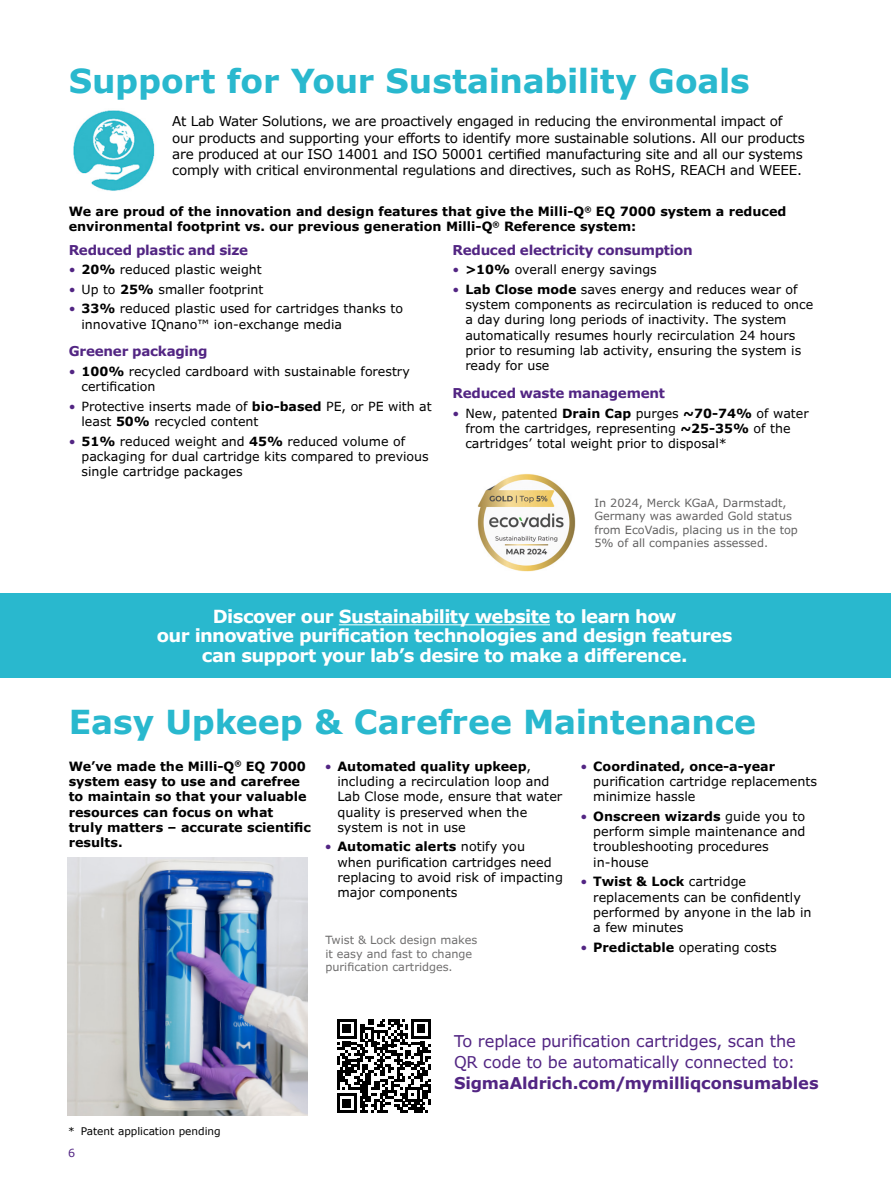
<style>
.page{position:relative;width:891px;height:1188px;background:#fff}
.page>*{position:absolute;margin:0;border:0;box-sizing:border-box;transform-origin:0 0}
.t1{font:700 33px "Verdana Pro";letter-spacing:-.01em;color:#29b8ce}
.t2{font:700 33px "Verdana";letter-spacing:-.005em;color:#29b8ce}
.t3{font:700 18px/19.5px "Verdana Pro";letter-spacing:-.035em;color:#fff;text-align:center}
.t4{font:16.2px/21px "Verdana Pro";letter-spacing:-.01em;color:#522583}
.t5{font:700 16.2px "Verdana Pro";letter-spacing:-.01em;color:#522583}
.t6{font:13.5px/16.2px "Verdana";letter-spacing:-.015em;color:#000}
.t7{font:700 13.5px "Verdana Pro";letter-spacing:-.02em;color:#522583}
.t8{font:12.75px/15.3px "Verdana Pro";color:#000}
.t9{font:700 12.75px/15.3px "Verdana Pro";color:#000}
.t10{font:12.6px/15.3px "Verdana Pro";color:#000}
.t11{font:11.25px/13.5px "Verdana Pro";color:#646363}
.t12{font:11.25px/13.5px "Verdana Pro";color:#706f6f}
.t13{font:11.1px "Verdana Pro";color:#522583}
.t14{font:10.5px "Verdana";color:#000}
.s1{color:#522583}
.s2{font-weight:700}
</style>
<div class="page">
<svg style="left:337px;top:1019px;width:94px;height:94px"></svg>
<img style="left:73px;top:110px;width:82px;height:81px">
<img style="left:478px;top:474px;width:98px;height:97px">
<div style="left:0;top:593px;width:891px;height:84px;background:#29b8ce"></div>
<hr style="left:339px;top:624px;width:211px;height:1px;background:#fff">
<img style="left:68px;top:858px;width:240px;height:257px">
<h1 class="t1" style="left:69px;top:60px;width:683px">Support for Your Sustainability Goals</h1>
<p class="t6" style="left:172px;top:114px;width:634px">At Lab Water Solutions, we are proactively engaged in reducing the environmental impact of our products and supporting your efforts to identify more sustainable solutions. All our products are produced at our ISO 14001 and ISO 50001 certified manufacturing site and all our systems comply with critical environmental regulations and directives, such as RoHS, REACH and WEEE.</p>
<p class="t9" style="left:69px;top:204px;width:719px">We are proud of the innovation and design features that give the Milli-Q<sup>®</sup> EQ 7000 system a reduced environmental footprint vs. our previous generation Milli-Q<sup>®</sup> Reference system:</p>
<p class="t7" style="left:69px;top:241px;width:181px">Reduced plastic and size</p>
<p class="t10" style="left:69px;top:262px;width:195px"><span class="s1">•</span> <span class="s2">20%</span> reduced plastic weight</p>
<p class="t10" style="left:69px;top:282px;width:196px"><span class="s1">•</span> Up to <span class="s2">25%</span> smaller footprint</p>
<p class="t10" style="left:82px;top:301px;width:323px;text-indent:-13px"><span class="s1">•</span> <span class="s2">33%</span> reduced plastic used for cartridges thanks to innovative IQnano™ ion-exchange media</p>
<p class="t7" style="left:69px;top:343px;width:140px">Greener packaging</p>
<p class="t10" style="left:82px;top:364px;width:330px;text-indent:-13px"><span class="s1">•</span> <span class="s2">100%</span> recycled cardboard with sustainable forestry certification</p>
<p class="t10" style="left:82px;top:399px;width:352px;text-indent:-13px"><span class="s1">•</span> Protective inserts made of <span class="s2">bio-based</span> PE, or PE with at least <span class="s2">50%</span> recycled content</p>
<p class="t10" style="left:82px;top:434px;width:349px;text-indent:-13px"><span class="s1">•</span> <span class="s2">51%</span> reduced weight and <span class="s2">45%</span> reduced volume of packaging for dual cartridge kits compared to previous single cartridge packages</p>
<p class="t7" style="left:453px;top:241px;width:242px">Reduced electricity consumption</p>
<p class="t10" style="left:453px;top:262px;width:206px"><span class="s1">•</span> <span class="s2">&gt;10%</span> overall energy savings</p>
<p class="t10" style="left:465px;top:282px;width:349px;text-indent:-13px"><span class="s1">•</span> <span class="s2">Lab Close mode</span> saves energy and reduces wear of system components as recirculation is reduced to once a day during long periods of inactivity. The system automatically resumes hourly recirculation 24 hours prior to resuming lab activity, ensuring the system is ready for use</p>
<p class="t7" style="left:453px;top:385px;width:214px">Reduced waste management</p>
<p class="t10" style="left:465px;top:406px;width:345px;text-indent:-13px"><span class="s1">•</span> New, patented <span class="s2">Drain Cap</span> purges <span class="s2">~70-74%</span> of water from the cartridges, representing <span class="s2">~25-35%</span> of the cartridges’ total weight prior to disposal*</p>
<p class="t11" style="left:594px;top:496px;width:205px">In 2024, Merck KGaA, Darmstadt,<br>Germany was awarded Gold status from EcoVadis, placing us in the top<br>5% of all companies assessed.</p>
<h2 class="t3" style="left:157px;top:606px;width:577px">Discover our Sustainability website to learn how<br>our innovative purification technologies and design features can support your lab’s desire to make a difference.</h2>
<h1 class="t2" style="left:69px;top:701px;width:689px">Easy Upkeep &amp; Carefree Maintenance</h1>
<p class="t9" style="left:69px;top:759px;width:244px">We’ve made the Milli-Q<sup>®</sup> EQ 7000 system easy to use and carefree to maintain so that your valuable resources can focus on what<br>truly matters – accurate scientific results.</p>
<p class="t8" style="left:337px;top:759px;width:226px;text-indent:-13px"><span class="s1">•</span> <span class="s2">Automated quality upkeep</span>, including a recirculation loop and<br>Lab Close mode, ensure that water quality is preserved when the system is not in use</p>
<p class="t8" style="left:593px;top:759px;width:225px;text-indent:-13px"><span class="s1">•</span> <span class="s2">Coordinated, once-a-year </span>purification cartridge replacements minimize hassle</p>
<p class="t8" style="left:593px;top:809px;width:214px;text-indent:-13px"><span class="s1">•</span> <span class="s2">Onscreen wizards</span> guide you to perform simple maintenance and troubleshooting procedures in-house</p>
<p class="t8" style="left:593px;top:874px;width:220px;text-indent:-13px"><span class="s1">•</span> <span class="s2">Twist &amp; Lock</span> cartridge replacements can be confidently performed by anyone in the lab in a few minutes</p>
<p class="t8" style="left:581px;top:940px;width:198px"><span class="s1">•</span> <span class="s2">Predictable</span> operating costs</p>
<p class="t8" style="left:337px;top:839px;width:227px;text-indent:-13px"><span class="s1">•</span> <span class="s2">Automatic alerts</span> notify you<br>when purification cartridges need replacing to avoid risk of impacting major components</p>
<p class="t12" style="left:325px;top:933px;width:153px">Twist &amp; Lock design makes it easy and fast to change purification cartridges.</p>
<p class="t14" style="left:68px;top:1124px;width:154px">* Patent application pending</p>
<p class="t13" style="left:68px;top:1146px;width:9px">6</p>
<p class="t4" style="left:454px;top:1031px;width:343px">To replace purification cartridges, scan the<br>QR code to be automatically connected to:</p>
<p class="t5" style="left:454px;top:1073px;width:366px">SigmaAldrich.com/mymilliqconsumables</p>
</div>
